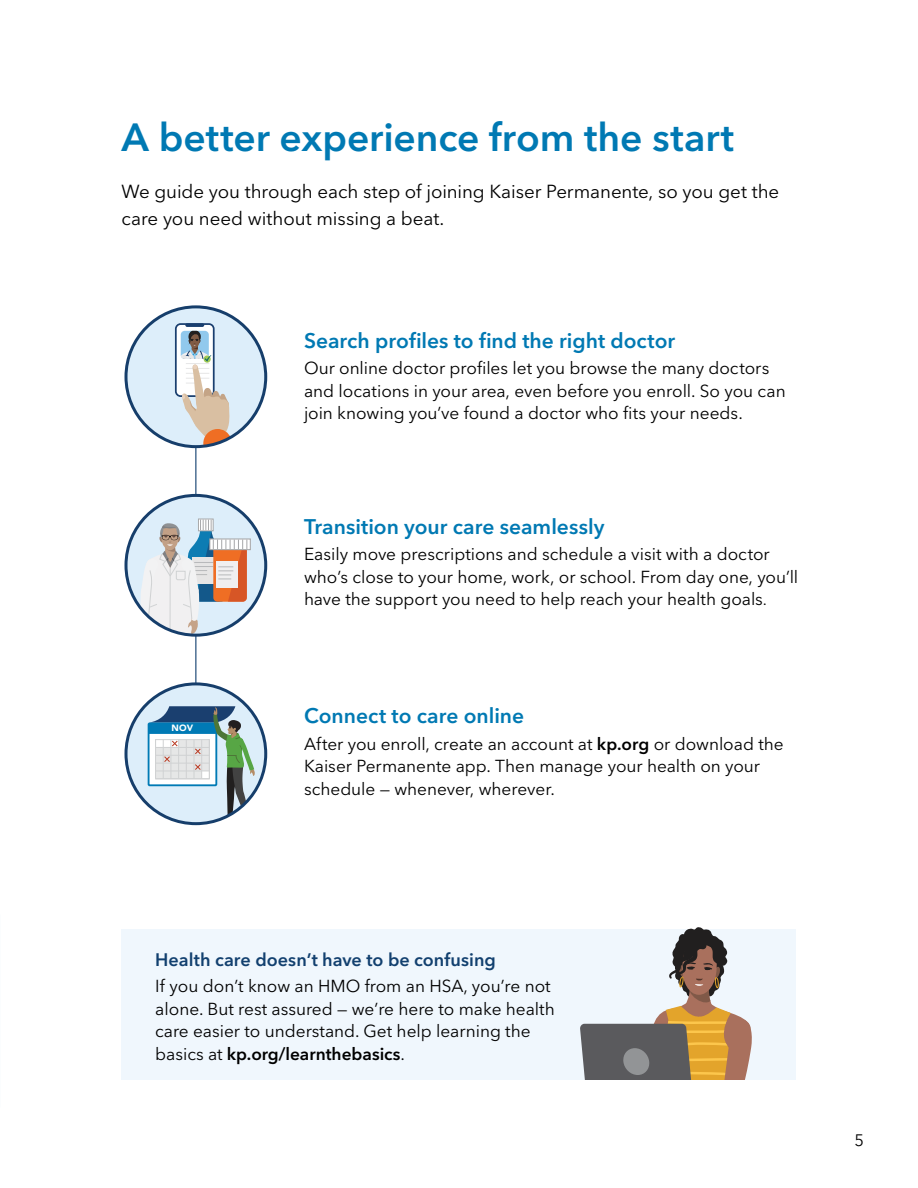
<style>
.page{position:relative;width:918px;height:1188px;background:#fff}
.page>*{position:absolute;margin:0;border:0;box-sizing:border-box;transform-origin:0 0}
.Intro_copy{font:600 39px "Avenir Next LT Pro";color:#0079b3}
.Body_11_5_16{font:600 21px "Avenir Next LT Pro";color:#0079b3}
.Intro_copy-2{font:18.75px/27px "Avenir Next LT Pro";letter-spacing:-.005em;color:#000}
.Paragraph_Header_2{font:600 18px "Avenir Next LT Pro";color:#12406f}
.Body_11_5_16-2{font:17.25px/22.5px "Avenir Next LT Pro";color:#000}
.Pagination{font:17.25px/22.5px "Avenir Next LT Pro";color:#000}
.Body_11_15{font:17.25px/22.5px "Avenir Next LT Pro";color:#000}
.t1{font:16.5px "Avenir Next LT Pro";color:#000}
.t2{font:900 9.15px "Avenir";color:#fff}
.s1{font-size:15.75px}
.s2{font-weight:600}
</style>
<div class="page">
<div style="left:122px;top:930px;width:674px;height:150px;background:#f0f7fd"></div>
<svg style="left:580px;top:927px;width:174px;height:153px"></svg>
<hr style="left:195px;top:377px;width:1px;height:353px;background:#12406f">
<div style="left:126px;top:307px;width:140px;height:140px;background:#ddeefa;border-radius:50%"></div>
<div style="left:176px;top:324px;width:38px;height:72px;background:#fff;border-radius:5px"></div>
<div style="left:175px;top:323px;width:40px;height:74px;border:2px solid #1a3f6f;border-radius:5px"></div>
<hr style="left:185px;top:323px;width:19px;height:4px;background:#1a3f6f;border-radius:2px">
<svg style="left:180px;top:331px;width:66px;height:116px"></svg>
<div style="left:124px;top:305px;width:143px;height:143px;border:3px solid #163e6b;border-radius:50%"></div>
<svg style="left:126px;top:684px;width:140px;height:140px;fill:#ddeefa"></svg>
<div style="left:124px;top:682px;width:143px;height:143px;border:3px solid #163e6b;border-radius:50%"></div>
<div style="left:126px;top:495px;width:140px;height:140px;background:#ddeefa;border-radius:50%"></div>
<div style="left:198px;top:519px;width:16px;height:12px;border:1px solid #a8a9ab"></div>
<svg style="left:247px;top:540px;width:2px;height:8px"></svg>
<div style="left:209px;top:538px;width:42px;height:12px;border:1px solid #a8a9ab"></div>
<svg style="left:140px;top:520px;width:107px;height:115px"></svg>
<div style="left:124px;top:494px;width:143px;height:143px;border:3px solid #163e6b;border-radius:50%"></div>
<svg style="left:149px;top:706px;width:106px;height:117px"></svg>
<p class="Intro_copy" style="left:122px;top:114px;width:614px">A better experience from the start</p>
<p class="Intro_copy-2" style="left:122px;top:178px;width:659px">We guide you through each step of joining Kaiser Permanente, so you get the care you need without missing a beat.</p>
<p class="Body_11_5_16" style="left:304px;top:328px;width:373px">Search profiles to find the right doctor</p>
<p class="Body_11_5_16-2" style="left:304px;top:357px;width:483px">Our online doctor profiles let you browse the many doctors and locations in your area, even before you enroll. So you can join knowing you’ve found a doctor who fits your needs.</p>
<p class="t2" style="left:171px;top:720px;width:23px">NOV</p>
<p class="Body_11_5_16" style="left:304px;top:514px;width:302px">Transition your care seamlessly</p>
<p class="Body_11_5_16-2" style="left:304px;top:543px;width:496px">Easily move prescriptions and schedule a visit with a doctor who’s close to your home, work, or school. From day one, you’ll have the support you need to help reach your health goals<span class="s1">.</span></p>
<p class="Body_11_5_16" style="left:304px;top:703px;width:222px">Connect to care online</p>
<p class="Body_11_15" style="left:304px;top:733px;width:481px">After you enroll, create an account at <span class="s2">kp.org</span> or download the<br>Kaiser Permanente app. Then manage your health on your schedule — whenever, wherever.</p>
<p class="Paragraph_Header_2" style="left:155px;top:948px;width:342px">Health care doesn’t have to be confusing</p>
<p class="Pagination" style="left:155px;top:975px;width:401px">If you don’t know an HMO from an HSA, you’re not alone. But rest assured — we’re here to make health care easier to understand. Get help learning the basics at <span class="s2">kp.org/learnthebasics</span>.</p>
<p class="t1" style="left:854px;top:1131px;width:11px">5</p>
</div>
